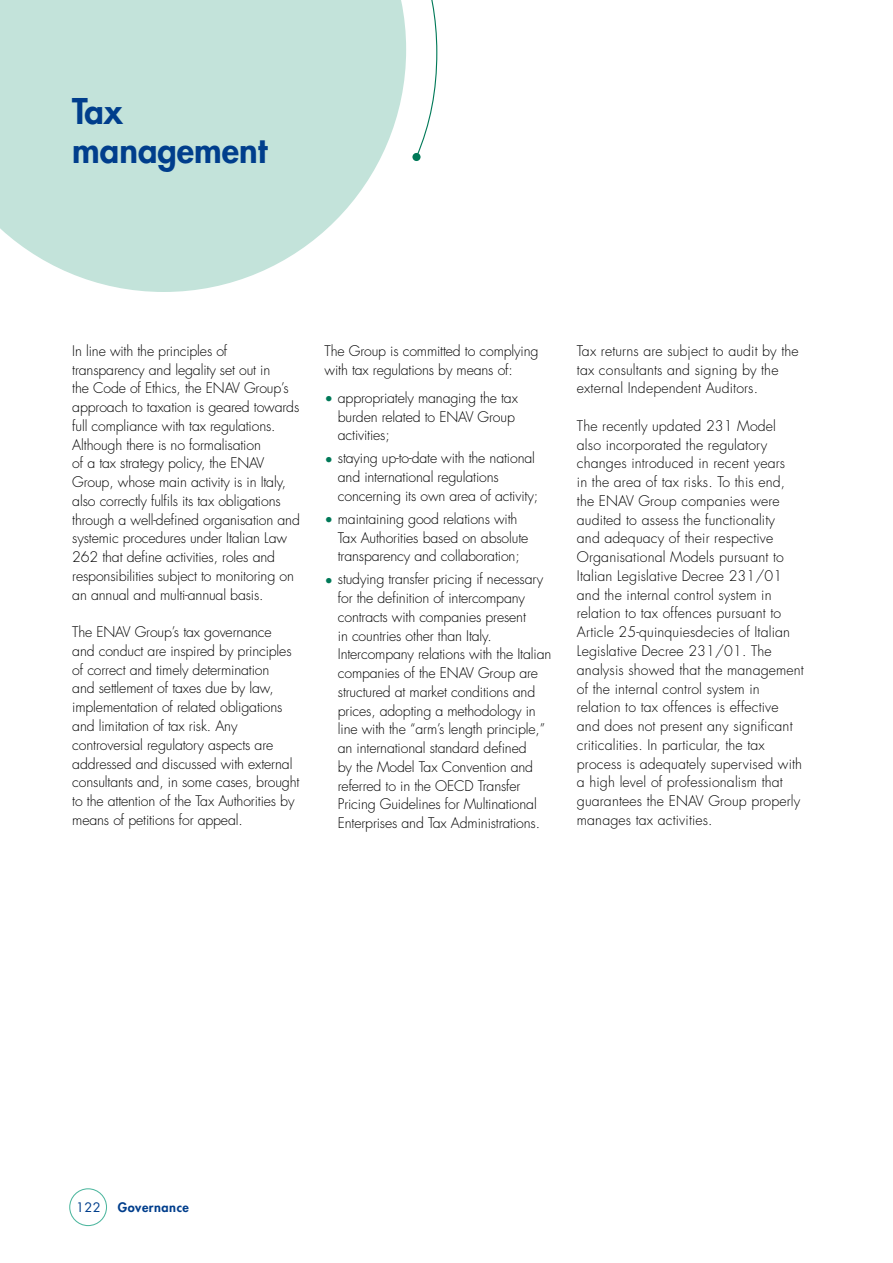
<style>
.page{position:relative;width:893px;height:1263px;background:#fff}
.page>*{position:absolute;margin:0;border:0;box-sizing:border-box;transform-origin:0 0}
.t1{font:800 34.5px/39px "Futura Std";color:#003e8c}
.t2{font:300 14.25px/18.8px "Futura Std";letter-spacing:-.01em;color:#000}
.t3{font:300 14.25px/18.8px "Futura Std";letter-spacing:.01em;color:#000}
.t4{font:800 12.75px "Futura Std";letter-spacing:.04em;color:#003e8c}
.t5{font:12.75px "Futura Std";color:#003e8c}
.s1{color:#007958}
</style>
<div class="page">
<div style="left:69px;top:1188px;width:38px;height:38px;border:1px solid #4eb79f;border-radius:50%"></div>
<svg style="left:0;top:0;width:406px;height:292px;background:#cae6de"></svg>
<svg style="left:417px;top:0;width:21px;height:153px"></svg>
<div style="left:412px;top:153px;width:9px;height:8px;background:#007958;border-radius:50%"></div>
<h1 class="t1" style="left:72px;top:92px;width:196px">Tax management</h1>
<p class="t2" style="left:72px;top:342px;width:229px">In line with the principles of transparency and legality set out in<br>the Code of Ethics, the ENAV Group’s approach to taxation is geared towards full compliance with tax regulations.<br>Although there is no formalisation<br>of a tax strategy policy, the ENAV Group, whose main activity is in Italy, also correctly fulfils its tax obligations through a well-defined organisation and systemic procedures under Italian Law 262 that define activities, roles and responsibilities subject to monitoring on an annual and multi-annual basis.</p>
<p class="t2" style="left:72px;top:623px;width:229px">The ENAV Group’s tax governance<br>and conduct are inspired by principles of correct and timely determination<br>and settlement of taxes due by law, implementation of related obligations and limitation of tax risk. Any controversial regulatory aspects are addressed and discussed with external consultants and, in some cases, brought to the attention of the Tax Authorities by means of petitions for appeal.</p>
<p class="t2" style="left:325px;top:342px;width:215px">The Group is committed to complying with tax regulations by means of:</p>
<p class="t2" style="left:338px;top:389px;width:182px;text-indent:-13px"><span class="s1">•</span> appropriately managing the tax burden related to ENAV Group activities;</p>
<p class="t2" style="left:338px;top:449px;width:202px;text-indent:-13px"><span class="s1">•</span> staying up-to-date with the national and international regulations concerning its own area of activity;</p>
<p class="t2" style="left:338px;top:510px;width:192px;text-indent:-13px"><span class="s1">•</span> maintaining good relations with<br>Tax Authorities based on absolute transparency and collaboration;</p>
<p class="t2" style="left:338px;top:570px;width:215px;text-indent:-13px"><span class="s1">•</span> studying transfer pricing if necessary for the definition of intercompany contracts with companies present<br>in countries other than Italy.<br>Intercompany relations with the Italian companies of the ENAV Group are structured at market conditions and prices, adopting a methodology in line with the “arm’s length principle,” an international standard defined<br>by the Model Tax Convention and referred to in the OECD Transfer Pricing Guidelines for Multinational Enterprises and Tax Administrations.</p>
<p class="t3" style="left:577px;top:342px;width:223px">Tax returns are subject to audit by the tax consultants and signing by the external Independent Auditors.</p>
<p class="t3" style="left:577px;top:417px;width:228px">The recently updated 231 Model<br>also incorporated the regulatory changes introduced in recent years<br>in the area of tax risks. To this end, the ENAV Group companies were audited to assess the functionality<br>and adequacy of their respective Organisational Models pursuant to Italian Legislative Decree 231/01 and the internal control system in relation to tax offences pursuant to Article 25-quinquiesdecies of Italian Legislative Decree 231/01. The analysis showed that the management of the internal control system in relation to tax offences is effective and does not present any significant criticalities. In particular, the tax process is adequately supervised with a high level of professionalism that guarantees the ENAV Group properly manages tax activities.</p>
<p class="t5" style="left:76px;top:1199px;width:26px">122</p>
<p class="t4" style="left:118px;top:1199px;width:73px">Governance</p>
</div>
